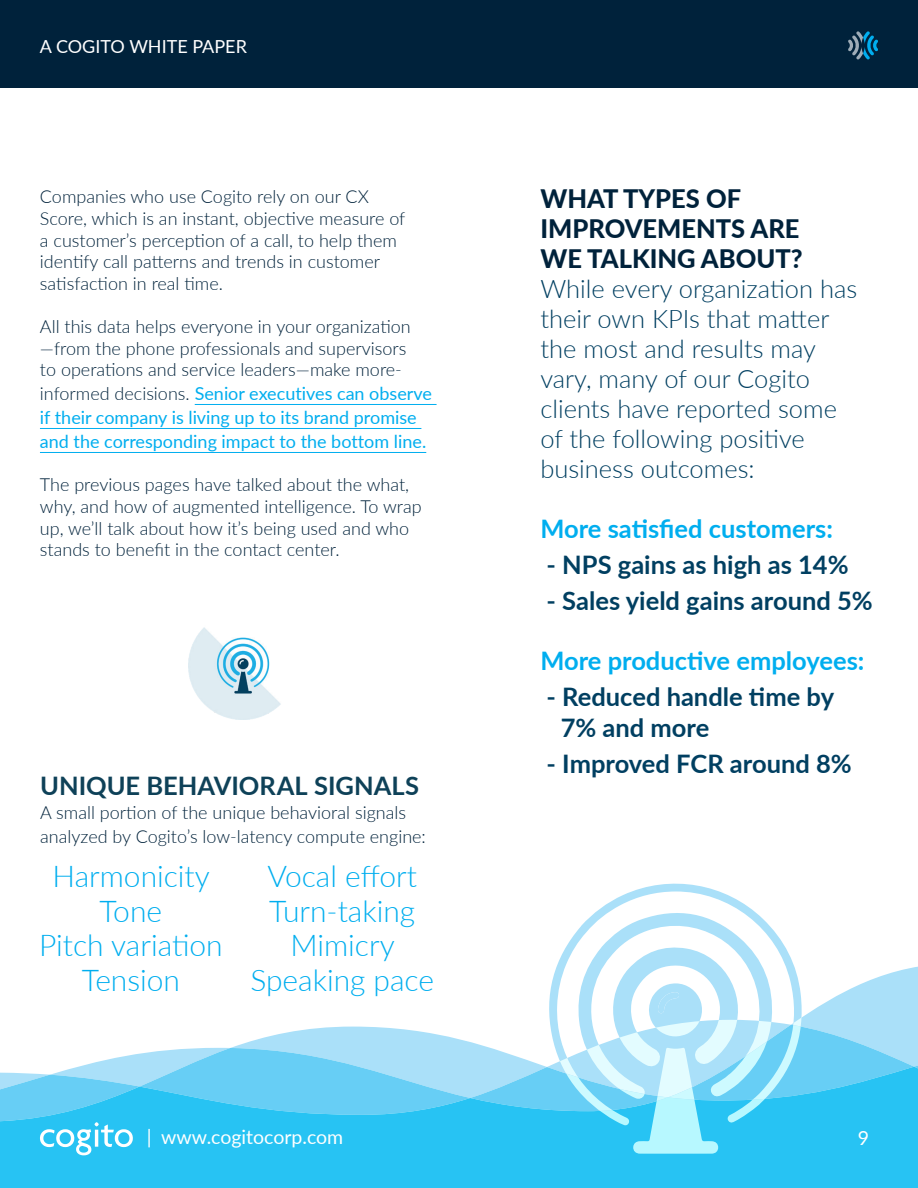
<style>
.page{position:relative;width:918px;height:1188px;background:#fff}
.page>*{position:absolute;margin:0;border:0;box-sizing:border-box;transform-origin:0 0}
.t1{font:300 30px/34.5px "Lato";color:#00aeef;text-align:center}
.t2{font:300 25.5px/30px "Lato";color:#003f61}
.t3{font:700 25.5px/30.6px "Lato";color:#003f61}
.t4{font:700 25.5px "Lato";color:#00aeef}
.t5{font:800 25.5px/30px "Lato";color:#00223b}
.t6{font:700 25.5px "Lato";color:#0e4158}
.t7{font:19.5px "Lato";color:#fff}
.t8{font:300 18px/21.6px "Lato";color:#00223b}
.t9{font:18px/24px "Lato";color:#00aeef}
.t10{font:18px "Lato";color:#fff}
.s1{font-weight:300;color:#00223b}
</style>
<div class="page">
<svg style="left:803px;top:966px;width:115px;height:54px;fill:#aae0f9"></svg>
<svg style="left:803px;top:1020px;width:115px;height:47px"></svg>
<svg style="left:78px;top:1025px;width:836px;height:42px;fill:#aae0f9"></svg>
<svg style="left:0;top:1067px;width:918px;height:121px;background:#3bc6f3"></svg>
<div style="left:0;top:0;width:918px;height:88px;background:#00223b"></div>
<svg style="left:40px;top:1122px;width:93px;height:33px"></svg>
<svg style="left:848px;top:31px;width:30px;height:29px"></svg>
<hr style="left:195px;top:404px;width:242px;height:1px;background:#00aeef">
<hr style="left:40px;top:428px;width:381px;height:1px;background:#00aeef">
<hr style="left:40px;top:452px;width:386px;height:1px;background:#00aeef">
<svg style="left:603px;top:883px;width:200px;height:243px"></svg>
<svg style="left:470px;top:907px;width:304px;height:247px"></svg>
<img style="left:189px;top:627px;width:92px;height:92px">
<p class="t10" style="left:40px;top:33px;width:208px">A COGITO WHITE PAPER</p>
<p class="t8" style="left:40px;top:186px;width:367px">Companies who use Cogito rely on our CX Score, which is an instant, objective measure of a customer’s perception of a call, to help them identify call patterns and trends in customer satisfaction in real time.</p>
<p class="t8" style="left:40px;top:315px;width:372px">All this data helps everyone in your organization —from the phone professionals and supervisors to operations and service leaders—make more-</p>
<p class="t9" style="left:40px;top:381px;width:394px"><span class="s1">informed decisions.</span> Senior executives can observe if their company is living up to its brand promise and the corresponding impact to the bottom line.</p>
<p class="t8" style="left:40px;top:474px;width:383px">The previous pages have talked about the what, why, and how of augmented intelligence. To wrap up, we’ll talk about how it’s being used and who stands to benefit in the contact center.</p>
<h2 class="t6" style="left:40px;top:767px;width:380px">UNIQUE BEHAVIORAL SIGNALS</h2>
<p class="t8" style="left:40px;top:799px;width:387px;line-height:24px">A small portion of the unique behavioral signals analyzed by Cogito’s low-latency compute engine:</p>
<h1 class="t1" style="left:39px;top:858px;width:185px">Harmonicity<br>Tone<br>Pitch variation<br>Tension</h1>
<h1 class="t1" style="left:250px;top:858px;width:185px">Vocal effort<br>Turn-taking<br>Mimicry<br>Speaking pace</h1>
<h2 class="t5" style="left:540px;top:183px;width:264px">WHAT TYPES OF<br>IMPROVEMENTS ARE<br>WE TALKING ABOUT?</h2>
<h2 class="t2" style="left:540px;top:273px;width:318px">While every organization has their own KPIs that matter the most and results may vary, many of our Cogito clients have reported some of the following positive business outcomes:</h2>
<h2 class="t4" style="left:540px;top:510px;width:294px">More satisfied customers:</h2>
<h2 class="t3" style="left:547px;top:548px;width:303px">- NPS gains as high as 14%</h2>
<h2 class="t3" style="left:547px;top:584px;width:328px">- Sales yield gains around 5%</h2>
<h2 class="t4" style="left:540px;top:642px;width:326px">More productive employees:</h2>
<h2 class="t3" style="left:561px;top:680px;width:275px;text-indent:-14px">- Reduced handle time by<br>7% and more</h2>
<h2 class="t3" style="left:547px;top:747px;width:307px">- Improved FCR around 8%</h2>
<p class="t7" style="left:147px;top:1123px;width:198px">| www.cogitocorp.com</p>
<p class="t7" style="left:858px;top:1124px;width:13px">9</p>
</div>
